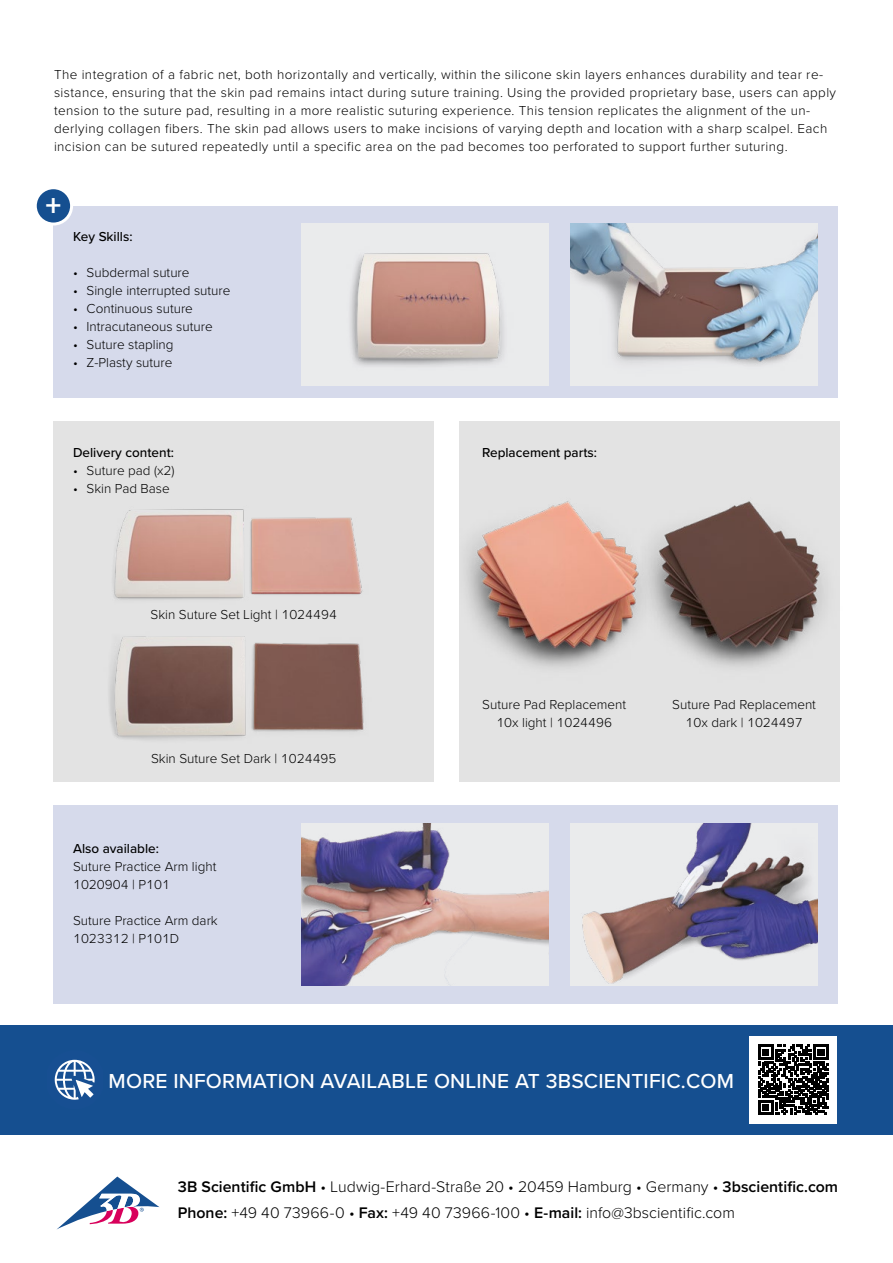
<style>
.page{position:relative;width:893px;height:1263px;background:#fff}
.page>*{position:absolute;margin:0;border:0;box-sizing:border-box;transform-origin:0 0}
.t1{font:700 31.35px "Proxima Nova";color:#fff}
.t2{font:500 21px "Proxima Nova";letter-spacing:.01em;color:#fff}
.t3{font:300 15.9px/25.5px "Proxima Nova";color:#000}
.t4{font:300 13.5px/18px "Proxima Nova";letter-spacing:.03em;color:#000}
.t5{font:300 13.5px/18px "Proxima Nova";color:#000}
.t6{font:500 13.5px "Proxima Nova";color:#000}
.s1{font-weight:600}
</style>
<div class="page">
<div style="left:53px;top:206px;width:785px;height:191px;background:#d6daeb"></div>
<div style="left:53px;top:805px;width:785px;height:198px;background:#d6daeb"></div>
<div style="left:53px;top:421px;width:381px;height:360px;background:#e3e3e3"></div>
<div style="left:459px;top:421px;width:380px;height:360px;background:#e3e3e3"></div>
<div style="left:35px;top:188px;width:37px;height:36px;background:#154f90;border-radius:50%"></div>
<div style="left:34px;top:186px;width:39px;height:40px;border:3px solid #fff;border-radius:50%"></div>
<img style="left:465px;top:501px;width:176px;height:167px">
<img style="left:641px;top:485px;width:199px;height:212px">
<svg style="left:57px;top:1176px;width:103px;height:53px"></svg>
<div style="left:0;top:1025px;width:893px;height:110px;background:#154f90"></div>
<svg style="left:54px;top:1059px;width:41px;height:41px"></svg>
<div style="left:750px;top:1036px;width:87px;height:87px;background:#fff"></div>
<svg style="left:758px;top:1045px;width:70px;height:70px"></svg>
<div style="left:301px;top:223px;width:248px;height:162px;background:#ededed"></div>
<img style="left:350px;top:253px;width:155px;height:114px">
<img style="left:570px;top:823px;width:248px;height:162px">
<img style="left:570px;top:223px;width:248px;height:162px">
<img style="left:301px;top:823px;width:248px;height:162px">
<img style="left:113px;top:509px;width:250px;height:91px">
<img style="left:109px;top:636px;width:255px;height:104px">
<p class="t4" style="left:54px;top:64px;width:784px">The integration of a fabric net, both horizontally and vertically, within the silicone skin layers enhances durability and tear re&shy;sistance, ensuring that the skin pad remains intact during suture training. Using the provided proprietary base, users can apply tension to the suture pad, resulting in a more realistic suturing experience. This tension replicates the alignment of the un&shy;derlying collagen fibers. The skin pad allows users to make incisions of varying depth and location with a sharp scalpel. Each incision can be sutured repeatedly until a specific area on the pad becomes too perforated to support further suturing.</p>
<h1 class="t1" style="left:46px;top:182px;width:17px">+</h1>
<p class="t6" style="left:73px;top:226px;width:61px">Key Skills:</p>
<p class="t5" style="left:73px;top:262px;width:118px">• Subdermal suture</p>
<p class="t5" style="left:73px;top:280px;width:159px">• Single interrupted suture</p>
<p class="t5" style="left:73px;top:298px;width:121px">• Continuous suture</p>
<p class="t5" style="left:73px;top:316px;width:141px">• Intracutaneous suture</p>
<p class="t5" style="left:73px;top:334px;width:102px">• Suture stapling</p>
<p class="t5" style="left:73px;top:352px;width:101px">• Z-Plasty suture</p>
<p class="t6" style="left:73px;top:442px;width:102px">Delivery content:</p>
<p class="t5" style="left:73px;top:460px;width:103px">• Suture pad (x2)</p>
<p class="t5" style="left:73px;top:478px;width:98px">• Skin Pad Base</p>
<p class="t5" style="left:151px;top:604px;width:188px">Skin Suture Set Light | 1024494</p>
<p class="t5" style="left:151px;top:748px;width:187px">Skin Suture Set Dark | 1024495</p>
<p class="t6" style="left:73px;top:838px;width:87px">Also available:</p>
<p class="t5" style="left:73px;top:856px;width:145px">Suture Practice Arm light<br>1020904 | P101</p>
<p class="t5" style="left:73px;top:910px;width:146px">Suture Practice Arm dark<br>1023312 | P101D</p>
<p class="t6" style="left:482px;top:442px;width:116px">Replacement parts:</p>
<p class="t5" style="left:482px;top:694px;width:145px;text-align:center">Suture Pad Replacement<br>10x light | 1024496</p>
<p class="t5" style="left:672px;top:694px;width:145px;text-align:center">Suture Pad Replacement<br>10x dark | 1024497</p>
<h2 class="t2" style="left:109px;top:1065px;width:627px">MORE INFORMATION AVAILABLE ONLINE AT 3BSCIENTIFIC.COM</h2>
<p class="t3" style="left:178px;top:1173px;width:662px"><span class="s1">3B Scientific GmbH</span> • Ludwig-Erhard-Straße 20 • 20459 Hamburg • Germany • <span class="s1">3bscientific.com<br>Phone:</span> +49 40 73966-0 • <span class="s1">Fax:</span> +49 40 73966-100 • <span class="s1">E-mail:</span> info@3bscientific.com</p>
</div>
